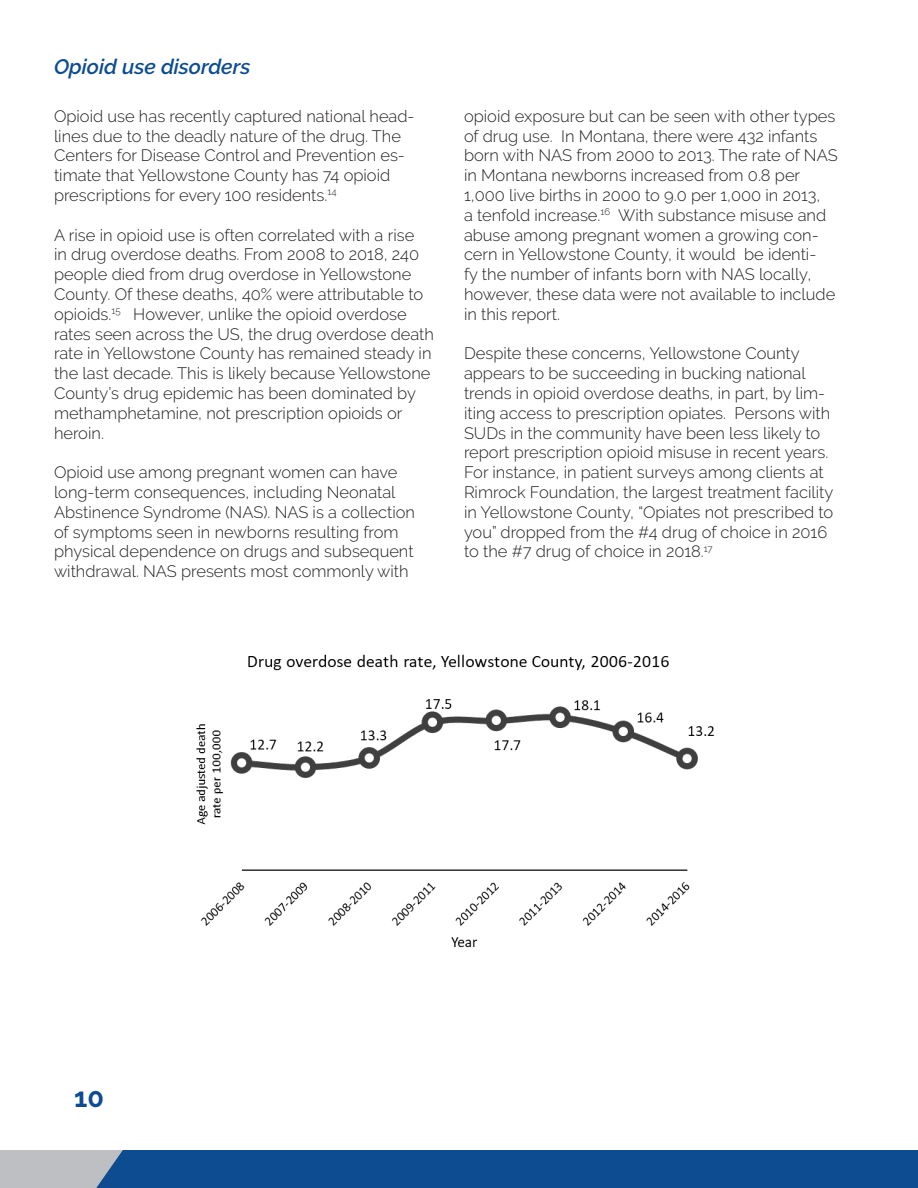
<style>
.page{position:relative;width:918px;height:1188px;background:#fff}
.page>*{position:absolute;margin:0;border:0;box-sizing:border-box;transform-origin:0 0}
.t1{font:700 27px "Raleway";color:#0d4c91}
.t2{font:italic 600 21px "Raleway";color:#0d4c91}
.t3{font:300 16.5px/19.8px "Raleway";color:#231f20}
</style>
<div class="page">
<div style="left:0;top:1131px;width:918px;height:57px;background:#0d4c91"></div>
<svg style="left:0;top:1150px;width:123px;height:38px;background:#aab2bc"></svg>
<div style="left:0;top:1008px;width:918px;height:142px;background:#fff"></div>
<img style="left:196px;top:654px;width:519px;height:294px">
<p class="t2" style="left:54px;top:54px;width:198px">Opioid use disorders</p>
<p class="t3" style="left:54px;top:106px;width:362px">Opioid use has recently captured national head&shy;lines due to the deadly nature of the drug. The Centers for Disease Control and Prevention es&shy;timate that Yellowstone County has 74 opioid prescriptions for every 100 residents.<sup>14</sup></p>
<p class="t3" style="left:54px;top:225px;width:382px">A rise in opioid use is often correlated with a rise<br>in drug overdose deaths. From 2008 to 2018, 240 people died from drug overdose in Yellowstone County. Of these deaths, 40% were attributable to opioids.<sup>15</sup> However, unlike the opioid overdose rates seen across the US, the drug overdose death rate in Yellowstone County has remained steady in the last decade. This is likely because Yellowstone County’s drug epidemic has been dominated by methamphetamine, not prescription opioids or heroin.</p>
<p class="t3" style="left:54px;top:462px;width:363px">Opioid use among pregnant women can have long-term consequences, including Neonatal Abstinence Syndrome (NAS). NAS is a collection of symptoms seen in newborns resulting from physical dependence on drugs and subsequent withdrawal. NAS presents most commonly with</p>
<p class="t3" style="left:464px;top:106px;width:375px">opioid exposure but can be seen with other types of drug use. In Montana, there were 432 infants born with NAS from 2000 to 2013. The rate of NAS in Montana newborns increased from 0.8 per 1,000 live births in 2000 to 9.0 per 1,000 in 2013,<br>a tenfold increase.<sup>16</sup> With substance misuse and abuse among pregnant women a growing con&shy;cern in Yellowstone County, it would be identi-<br>fy the number of infants born with NAS locally, however, these data were not available to include in this report.</p>
<p class="t3" style="left:464px;top:344px;width:371px">Despite these concerns, Yellowstone County appears to be succeeding in bucking national trends in opioid overdose deaths, in part, by lim&shy;iting access to prescription opiates. Persons with SUDs in the community have been less likely to report prescription opioid misuse in recent years.<br>For instance, in patient surveys among clients at Rimrock Foundation, the largest treatment facility in Yellowstone County, “Opiates not prescribed to you” dropped from the #4 drug of choice in 2016 to the #7 drug of choice in 2018.<sup>17</sup></p>
<p class="t1" style="left:74px;top:1082px;width:31px">10</p>
</div>
